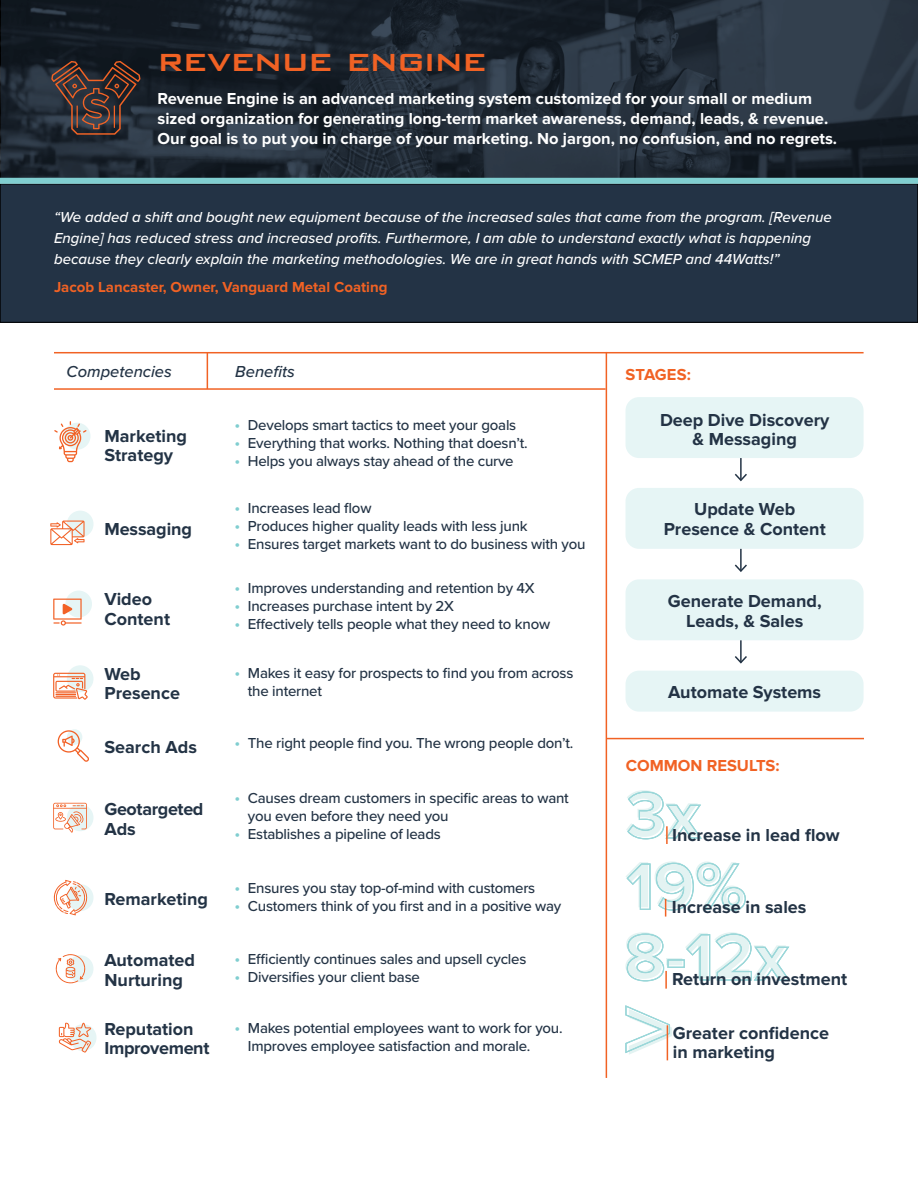
<style>
.page{position:relative;width:918px;height:1188px;background:#fff}
.page>*{position:absolute;margin:0;border:0;box-sizing:border-box;transform-origin:0 0}
.t1{font:500 40.5px "Bank Gothic BT";letter-spacing:-.03em;color:#f16224}
.Body{font:700 18px/19.5px "Proxima Nova";color:#233345}
.Body-2{font:700 18px/19.5px "Proxima Nova";letter-spacing:-.02em;color:#233345}
.t2{font:700 16.5px/19.8px "Proxima Nova";color:#fff}
.t3{font:700 16.5px "Proxima Nova";color:#f16224}
.t4{font:italic 500 16.5px "Proxima Nova";color:#233345}
.t5{font:500 15px/18px "Proxima Nova";letter-spacing:-.015em;color:#233345}
.t6{font:italic 500 15px/21px "Proxima Nova";color:#fff}
.t7{font:700 15px "Proxima Nova";color:#f16224}
.s1{font-size:16.5px;color:#80ced0}
</style>
<div class="page">
<svg style="left:70px;top:1024px;width:27px;height:27px"></svg>
<svg style="left:67px;top:955px;width:27px;height:27px"></svg>
<svg style="left:67px;top:884px;width:27px;height:27px"></svg>
<svg style="left:67px;top:804px;width:27px;height:27px"></svg>
<div style="left:626px;top:671px;width:238px;height:41px;background:#e6f5f5;border-radius:14px"></div>
<div style="left:626px;top:579px;width:238px;height:61px;background:#e6f5f5;border-radius:13px"></div>
<div style="left:626px;top:488px;width:238px;height:61px;background:#e6f5f5;border-radius:13px"></div>
<div style="left:626px;top:397px;width:238px;height:61px;background:#e6f5f5;border-radius:13px"></div>
<svg style="left:1px;top:0;width:917px;height:178px;background:#212b36"></svg>
<div style="left:0;top:184px;width:918px;height:138px;background:#233345"></div>
<div style="left:0;top:184px;width:918px;height:138px;border:1px solid #000"></div>
<div style="left:0;top:178px;width:918px;height:6px;background:#80ced0"></div>
<hr style="left:606px;top:352px;width:1px;height:726px;background:#f16224">
<hr style="left:606px;top:738px;width:258px;height:1px;background:#f16224">
<svg style="left:626px;top:790px;width:75px;height:54px"></svg>
<svg style="left:626px;top:1006px;width:46px;height:49px"></svg>
<hr style="left:667px;top:1025px;width:1px;height:35px;background:#f16224">
<div style="left:722px;top:887px;width:23px;height:23px;border:1px solid #9ad7d9;border-radius:50%"></div>
<div style="left:722px;top:888px;width:23px;height:22px;border:1px solid #9ad7d9;border-radius:50%"></div>
<svg style="left:626px;top:861px;width:117px;height:56px"></svg>
<svg style="left:625px;top:932px;width:164px;height:57px"></svg>
<hr style="left:740px;top:458px;width:2px;height:22px;background:#233345">
<svg style="left:734px;top:472px;width:13px;height:10px"></svg>
<hr style="left:740px;top:549px;width:2px;height:22px;background:#233345">
<svg style="left:734px;top:563px;width:13px;height:9px"></svg>
<hr style="left:740px;top:640px;width:2px;height:23px;background:#233345">
<svg style="left:735px;top:654px;width:12px;height:10px"></svg>
<svg style="left:64px;top:423px;width:27px;height:27px"></svg>
<svg style="left:54px;top:421px;width:33px;height:41px"></svg>
<svg style="left:67px;top:511px;width:27px;height:27px"></svg>
<svg style="left:50px;top:521px;width:35px;height:24px"></svg>
<svg style="left:65px;top:591px;width:27px;height:27px"></svg>
<svg style="left:53px;top:599px;width:29px;height:27px"></svg>
<svg style="left:67px;top:665px;width:27px;height:27px"></svg>
<svg style="left:53px;top:673px;width:35px;height:27px"></svg>
<div style="left:67px;top:729px;width:15px;height:16px;background:#eef8f8;border-radius:50%"></div>
<svg style="left:58px;top:730px;width:31px;height:32px"></svg>
<svg style="left:53px;top:803px;width:34px;height:30px"></svg>
<svg style="left:54px;top:880px;width:35px;height:35px"></svg>
<svg style="left:55px;top:954px;width:32px;height:30px"></svg>
<svg style="left:58px;top:1023px;width:33px;height:30px"></svg>
<hr style="left:54px;top:388px;width:552px;height:2px;background:#f16224">
<hr style="left:54px;top:352px;width:810px;height:1px;background:#f16224">
<hr style="left:207px;top:353px;width:1px;height:36px;background:#f16224">
<svg style="left:51px;top:61px;width:90px;height:74px;background:#423333"></svg>
<h1 class="t1" style="left:158px;top:39px;width:331px">revenue engine</h1>
<h3 class="t2" style="left:158px;top:89px;width:681px">Revenue Engine is an advanced marketing system customized for your small or medium sized organization for generating long-term market awareness, demand, leads, &amp; revenue.<br>Our goal is to put you in charge of your marketing. No jargon, no confusion, and no regrets.</h3>
<p class="t6" style="left:54px;top:206px;width:779px">“We added a shift and bought new equipment because of the increased sales that came from the program. [Revenue<br>Engine] has reduced stress and increased profits. Furthermore, I am able to understand exactly what is happening because they clearly explain the marketing methodologies. We are in great hands with SCMEP and 44Watts!”</p>
<p class="t7" style="left:54px;top:279px;width:335px">Jacob Lancaster, Owner, Vanguard Metal Coating</p>
<p class="t4" style="left:67px;top:360px;width:107px">Competencies</p>
<p class="t4" style="left:235px;top:360px;width:61px">Benefits</p>
<p class="Body" style="left:104px;top:427px;width:84px">Marketing<br>Strategy</p>
<p class="Body" style="left:104px;top:520px;width:89px">Messaging</p>
<p class="Body" style="left:104px;top:590px;width:67px">Video<br>Content</p>
<p class="t5" style="left:234px;top:415px;width:283px"><span class="s1">•</span> Develops smart tactics to meet your goals</p>
<p class="t5" style="left:234px;top:433px;width:295px"><span class="s1">•</span> Everything that works. Nothing that doesn’t.</p>
<p class="t5" style="left:234px;top:451px;width:281px"><span class="s1">•</span> Helps you always stay ahead of the curve</p>
<p class="t5" style="left:234px;top:498px;width:139px"><span class="s1">•</span> Increases lead flow</p>
<p class="t5" style="left:234px;top:516px;width:295px"><span class="s1">•</span> Produces higher quality leads with less junk</p>
<p class="t5" style="left:234px;top:534px;width:353px"><span class="s1">•</span> Ensures target markets want to do business with you</p>
<p class="t5" style="left:234px;top:579px;width:302px"><span class="s1">•</span> Improves understanding and retention by 4X</p>
<p class="t5" style="left:234px;top:597px;width:221px"><span class="s1">•</span> Increases purchase intent by 2X</p>
<p class="t5" style="left:234px;top:615px;width:317px"><span class="s1">•</span> Effectively tells people what they need to know</p>
<p class="Body" style="left:104px;top:665px;width:77px">Web<br>Presence</p>
<p class="t5" style="left:248px;top:663px;width:327px;text-indent:-14px"><span class="s1">•</span> Makes it easy for prospects to find you from across the internet</p>
<p class="Body" style="left:104px;top:737px;width:94px">Search Ads</p>
<p class="t5" style="left:234px;top:734px;width:341px"><span class="s1">•</span> The right people find you. The wrong people don’t.</p>
<p class="Body-2" style="left:104px;top:800px;width:101px">Geotargeted<br>Ads</p>
<p class="t5" style="left:248px;top:789px;width:322px;text-indent:-14px"><span class="s1">•</span> Causes dream customers in specific areas to want you even before they need you</p>
<p class="t5" style="left:234px;top:825px;width:208px"><span class="s1">•</span> Establishes a pipeline of leads</p>
<p class="Body" style="left:104px;top:889px;width:105px">Remarketing</p>
<p class="t5" style="left:234px;top:878px;width:302px"><span class="s1">•</span> Ensures you stay top-of-mind with customers</p>
<p class="t5" style="left:234px;top:896px;width:328px"><span class="s1">•</span> Customers think of you first and in a positive way</p>
<p class="Body" style="left:104px;top:951px;width:92px">Automated<br>Nurturing</p>
<p class="t5" style="left:234px;top:949px;width:293px"><span class="s1">•</span> Efficiently continues sales and upsell cycles</p>
<p class="t5" style="left:234px;top:967px;width:187px"><span class="s1">•</span> Diversifies your client base</p>
<p class="Body-2" style="left:104px;top:1020px;width:106px">Reputation<br>Improvement</p>
<p class="t5" style="left:248px;top:1018px;width:316px;text-indent:-14px"><span class="s1">•</span> Makes potential employees want to work for you.<br>Improves employee satisfaction and morale.</p>
<p class="t3" style="left:626px;top:365px;width:67px">STAGES:</p>
<p class="Body" style="left:660px;top:410px;width:171px;text-align:center">Deep Dive Discovery &amp; Messaging</p>
<p class="Body" style="left:664px;top:500px;width:164px;text-align:center">Update Web<br>Presence &amp; Content</p>
<p class="Body" style="left:668px;top:592px;width:155px;text-align:center">Generate Demand,<br>Leads, &amp; Sales</p>
<p class="Body" style="left:668px;top:683px;width:154px">Automate Systems</p>
<p class="t3" style="left:626px;top:756px;width:155px">COMMON RESULTS:</p>
<p class="Body" style="left:672px;top:826px;width:169px">Increase in lead flow</p>
<p class="Body" style="left:672px;top:898px;width:136px">Increase in sales</p>
<p class="Body" style="left:672px;top:970px;width:176px">Return on investment</p>
<p class="Body" style="left:673px;top:1023px;width:158px">Greater confidence in marketing</p>
</div>
